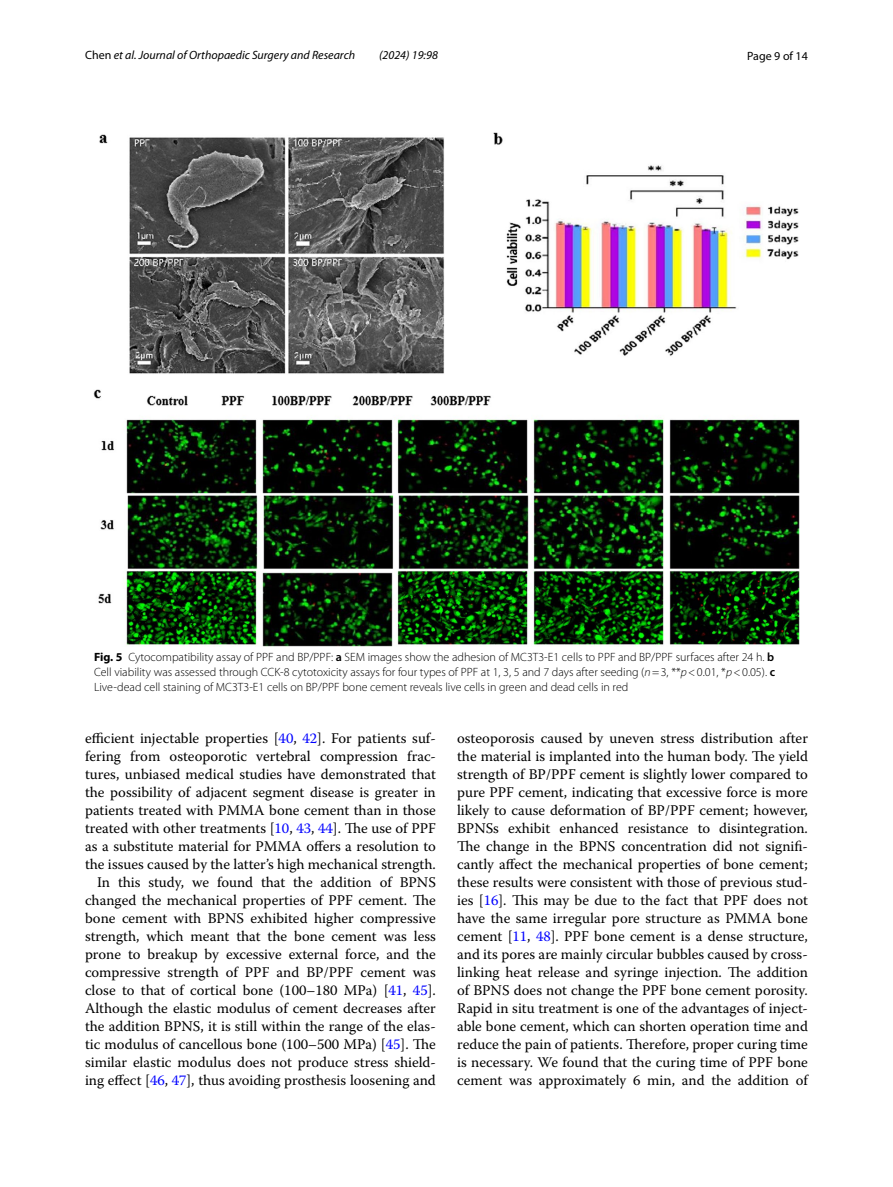
<style>
.page{position:relative;width:893px;height:1187px;background:#fff}
.page>*{position:absolute;margin:0;border:0;box-sizing:border-box;transform-origin:0 0}
.t1{font:14.7px/18px "Warnock Pro";color:#000;text-align:right}
.t2{font:300 12px/15px "Myriad Pro";color:#000;text-align:justify}
.t3{font:italic 12px "Myriad Pro";color:#000}
.t4{font:12px "Myriad Pro";color:#000}
.s1{font-style:normal}
.s2{font-weight:700}
.s3{font-weight:600}
.s4{font-style:italic}
.s5{color:#00f}
</style>
<div class="page">
<img style="left:94px;top:133px;width:705px;height:513px">
<p class="t3" style="left:85px;top:48px;width:272px"><span class="s1">Chen</span> et al. Journal of Orthopaedic Surgery and Research</p>
<p class="t3" style="left:379px;top:48px;width:60px">(2024) 19:98</p>
<p class="t4" style="left:747px;top:48px;width:62px">Page 9 of 14</p>
<p class="t2" style="left:94px;top:650px;width:683px"><span class="s2">Fig. 5</span> Cytocompatibility assay of PPF and BP/PPF: <span class="s3">a</span> SEM images show the adhesion of MC3T3-E1 cells to PPF and BP/PPF surfaces after 24 h. <span class="s3">b </span>Cell viability was assessed through CCK-8 cytotoxicity assays for four types of PPF at 1, 3, 5 and 7 days after seeding (<span class="s4">n</span>=3, **<span class="s4">p</span>&lt;0.01, *<span class="s4">p</span>&lt;0.05). <span class="s3">c </span>Live-dead cell staining of MC3T3-E1 cells on BP/PPF bone cement reveals live cells in green and dead cells in red</p>
<p class="t1" style="left:85px;top:728px;width:352px">efficient injectable properties [<span class="s5">40</span>, <span class="s5">42</span>]. For patients suf&shy;fering from osteoporotic vertebral compression frac&shy;tures, unbiased medical studies have demonstrated that the possibility of adjacent segment disease is greater in patients treated with PMMA bone cement than in those treated with other treatments [<span class="s5">10</span>, <span class="s5">43</span>, <span class="s5">44</span>]. The use of PPF as a substitute material for PMMA offers a resolution to the issues caused by the latter’s high mechanical strength.<br>In this study, we found that the addition of BPNS changed the mechanical properties of PPF cement. The bone cement with BPNS exhibited higher compressive strength, which meant that the bone cement was less prone to breakup by excessive external force, and the compressive strength of PPF and BP/PPF cement was close to that of cortical bone (100–180 MPa) [<span class="s5">41</span>, <span class="s5">45</span>].<br>Although the elastic modulus of cement decreases after the addition BPNS, it is still within the range of the elas&shy;tic modulus of cancellous bone (100–500 MPa) [<span class="s5">45</span>]. The similar elastic modulus does not produce stress shield&shy;ing effect [<span class="s5">46</span>, <span class="s5">47</span>], thus avoiding prosthesis loosening and</p>
<p class="t1" style="left:457px;top:728px;width:352px;text-align:justify">osteoporosis caused by uneven stress distribution after the material is implanted into the human body. The yield strength of BP/PPF cement is slightly lower compared to pure PPF cement, indicating that excessive force is more likely to cause deformation of BP/PPF cement; however, BPNSs exhibit enhanced resistance to disintegration.<br>The change in the BPNS concentration did not signifi&shy;cantly affect the mechanical properties of bone cement; these results were consistent with those of previous stud&shy;ies [<span class="s5">16</span>]. This may be due to the fact that PPF does not have the same irregular pore structure as PMMA bone cement [<span class="s5">11</span>, <span class="s5">48</span>]. PPF bone cement is a dense structure, and its pores are mainly circular bubbles caused by cross&shy;linking heat release and syringe injection. The addition of BPNS does not change the PPF bone cement porosity.<br>Rapid in situ treatment is one of the advantages of inject&shy;able bone cement, which can shorten operation time and reduce the pain of patients. Therefore, proper curing time is necessary. We found that the curing time of PPF bone cement was approximately 6 min, and the addition of</p>
</div>
